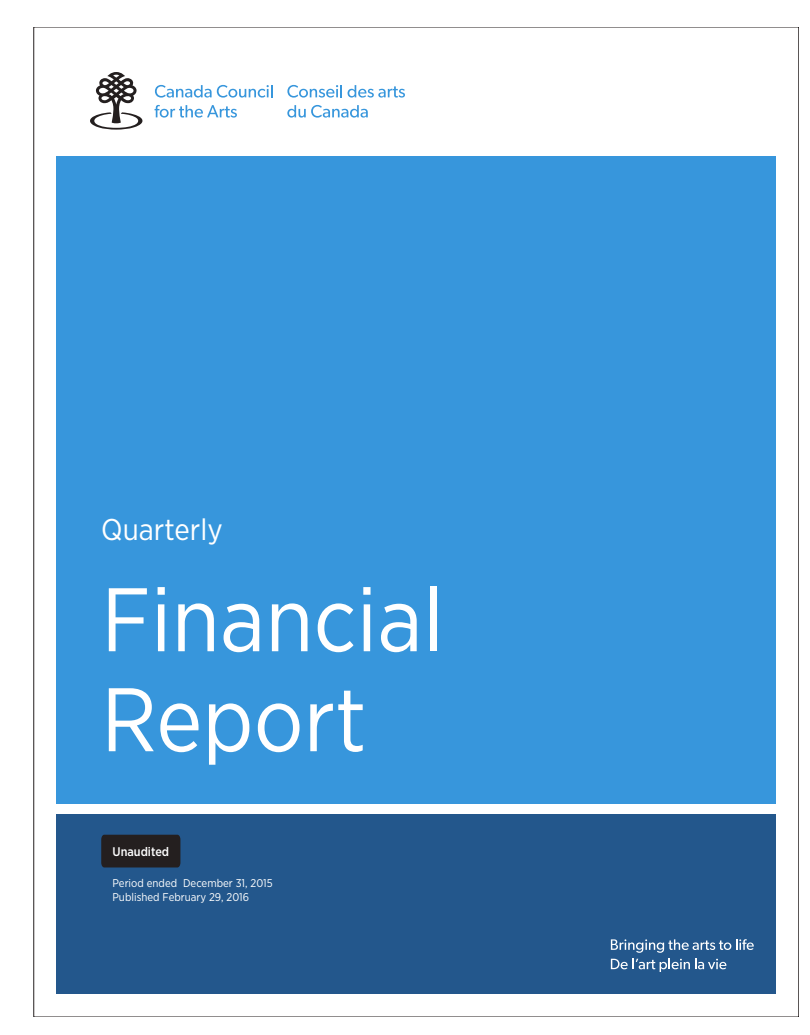
<style>
.page{position:relative;width:810px;height:1035px;background:#fff}
.page>*{position:absolute;margin:0;border:0;box-sizing:border-box;transform-origin:0 0}
.t1{font:90px/100px "Gotham Narrow";color:#fff}
.t2{font:30px "Gotham Narrow";color:#fff}
.t3{font:500 12.5px "Gotham Narrow";color:#fff}
.t4{font:11.25px/13.5px "Gotham Narrow";color:#fff}
</style>
<div class="page">
<div style="left:56px;top:156px;width:720px;height:648px;background:#3796dc"></div>
<div style="left:56px;top:815px;width:720px;height:179px;background:#23578c"></div>
<svg style="left:611px;top:939px;width:143px;height:14px"></svg>
<svg style="left:611px;top:959px;width:115px;height:13px"></svg>
<div style="left:101px;top:835px;width:79px;height:32px;background:#241f1f"></div>
<svg style="left:287px;top:85px;width:55px;height:13px"></svg>
<svg style="left:348px;top:85px;width:57px;height:13px"></svg>
<svg style="left:287px;top:105px;width:81px;height:13px"></svg>
<svg style="left:155px;top:85px;width:118px;height:13px"></svg>
<svg style="left:155px;top:105px;width:82px;height:13px"></svg>
<svg style="left:90px;top:72px;width:53px;height:58px"></svg>
<h2 class="t2" style="left:101px;top:511px;width:123px">Quarterly</h2>
<h1 class="t1" style="left:101px;top:568px;width:344px">Financial<br>Report</h1>
<p class="t3" style="left:113px;top:844px;width:58px">Unaudited</p>
<p class="t4" style="left:112px;top:876px;width:162px">Period ended December 31, 2015<br>Published February 29, 2016</p>
</div>
